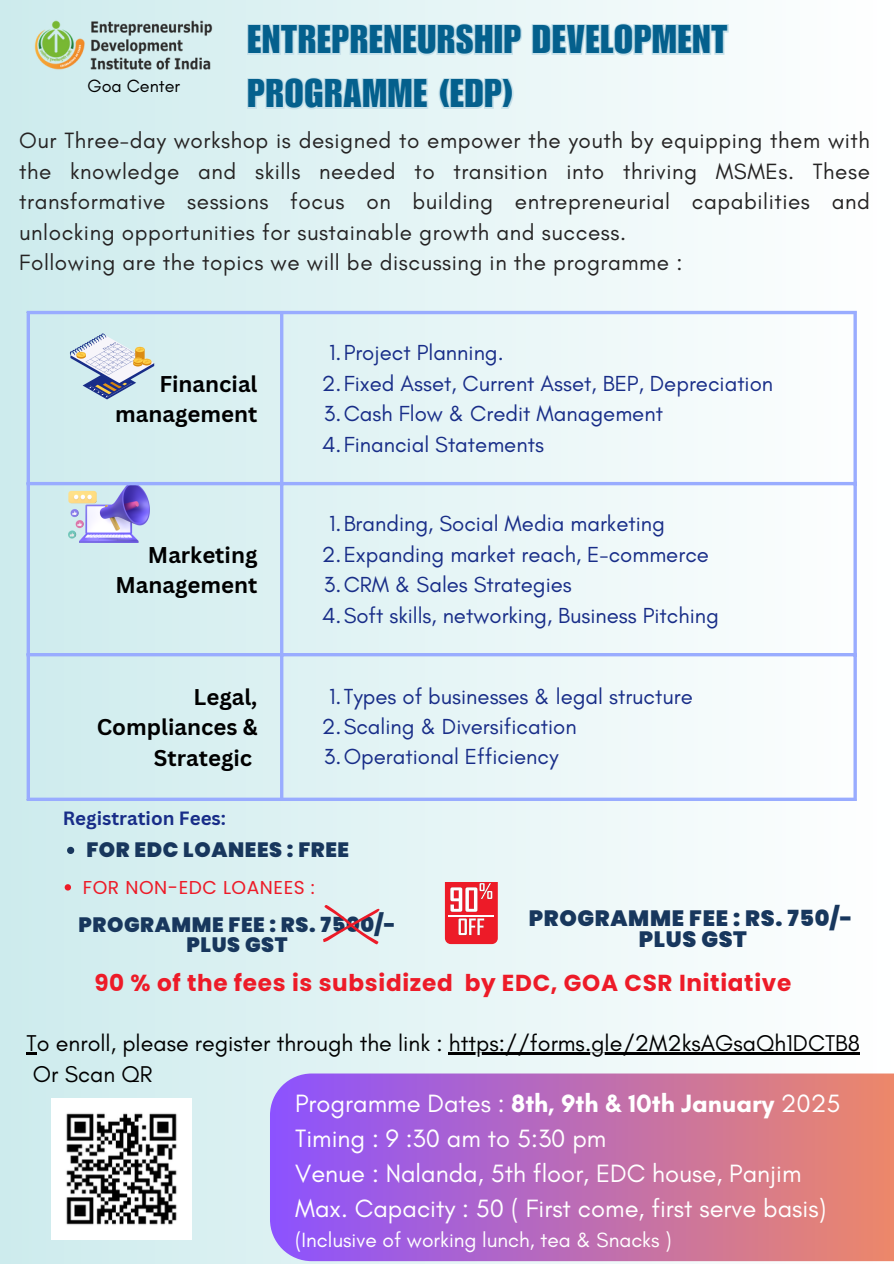
<style>
.page{position:relative;width:894px;height:1264px;background:#fff}
.page>*{position:absolute;margin:0;border:0;box-sizing:border-box;transform-origin:0 0}
.t1{font:39px/54px "Impact LT Std";letter-spacing:.025em;color:#04608d}
.t2{font:25.5px/34.8px "Glacial Indifference";color:#fff}
.t3{font:23.25px "Glacial Indifference";color:#000}
.t4{font:700 23.1px "Poppins";letter-spacing:.03em;color:#ed1b28}
.t5{font:22.5px/30.3px "Glacial Indifference";letter-spacing:.025em;color:#252323}
.t6{font:22.2px "Glacial Indifference";color:#182d88}
.t7{font:700 22.2px/30.3px "Canva Sans";color:#000;text-align:right}
.t8{font:900 22.2px/21.3px "Poppins";letter-spacing:.03em;color:#18375d;text-align:center}
.t9{font:21px "Glacial Indifference";color:#fff}
.t10{font:900 20.7px/20.5px "Poppins";letter-spacing:.03em;color:#18375d;text-align:center}
.t11{font:700 18.75px "Canva Sans";color:#182d88}
.t12{font:18.6px "Poppins";letter-spacing:.03em;color:#ed1b28}
.t13{font:18px "Glacial Indifference";color:#000}
.s1{font-weight:700}
</style>
<div class="page">
<div style="left:0;top:0;width:893px;height:1263px;background:linear-gradient(to right,#cdebed,#feffff)"></div>
<img style="left:27px;top:17px;width:191px;height:54px">
<svg style="left:270px;top:1073px;width:623px;height:188px;background:#bc6db4"></svg>
<svg style="left:445px;top:882px;width:52px;height:62px;background:#ed505a"></svg>
<hr style="left:448px;top:915px;width:46px;height:1px;background:#fff">
<svg style="left:323px;top:904px;width:56px;height:40px;background:#e2d1d4"></svg>
<svg style="left:70px;top:333px;width:84px;height:66px"></svg>
<img style="left:68px;top:485px;width:81px;height:57px">
<hr style="left:27px;top:314px;width:3px;height:483px;background:#99acff">
<hr style="left:280px;top:314px;width:3px;height:483px;background:#99acff">
<hr style="left:853px;top:314px;width:3px;height:483px;background:#99acff">
<hr style="left:27px;top:311px;width:829px;height:3px;background:#99acff">
<hr style="left:27px;top:482px;width:829px;height:3px;background:#99acff">
<hr style="left:27px;top:653px;width:829px;height:3px;background:#99acff">
<svg style="left:27px;top:797px;width:829px;height:4px;background:#a4b7fd"></svg>
<img style="left:51px;top:1098px;width:141px;height:141px">
<svg style="left:245px;top:21px;width:485px;height:36px;background:#d7ebf0"></svg>
<svg style="left:245px;top:75px;width:270px;height:37px;background:#d4eaef"></svg>
<svg style="left:67px;top:846px;width:7px;height:8px"></svg>
<svg style="left:65px;top:884px;width:6px;height:6px"></svg>
<svg style="left:27px;top:1052px;width:10px;height:3px"></svg>
<hr style="left:449px;top:1052px;width:410px;height:3px;background:#000">
<p class="t1" style="left:247px;top:18px;width:481px">ENTREPRENEURSHIP DEVELOPMENT<br>PROGRAMME (EDP)</p>
<p class="t5" style="left:19px;top:125px;width:851px">Our Three-day workshop is designed to empower the youth by equipping them with the knowledge and skills needed to transition into thriving MSMEs. These transformative sessions focus on building entrepreneurial capabilities and unlocking opportunities for sustainable growth and success.<br>Following are the topics we will be discussing in the programme :</p>
<p class="t13" style="left:87px;top:75px;width:94px">Goa Center</p>
<p class="t7" style="left:115px;top:368px;width:144px">Financial management</p>
<p class="t7" style="left:115px;top:539px;width:143px">Marketing<br>Management</p>
<h1 class="t6" style="left:329px;top:339px;width:176px">1.Project Planning.</h1>
<h5 class="t6" style="left:322px;top:369px;width:453px">2.Fixed Asset, Current Asset, BEP, Depreciation</h5>
<p class="t6" style="left:324px;top:400px;width:340px">3.Cash Flow &amp; Credit Management</p>
<p class="t6" style="left:322px;top:430px;width:223px">4.Financial Statements</p>
<p class="t6" style="left:329px;top:510px;width:337px">1.Branding, Social Media marketing</p>
<p class="t6" style="left:322px;top:540px;width:388px">2.Expanding market reach, E-commerce</p>
<p class="t6" style="left:324px;top:571px;width:249px">3.CRM &amp; Sales Strategies</p>
<p class="t6" style="left:322px;top:601px;width:398px">4.Soft skills, networking, Business Pitching</p>
<p class="t7" style="left:97px;top:681px;width:162px">Legal,<br>Compliances &amp;<br>Strategic</p>
<p class="t6" style="left:329px;top:682px;width:365px">1.Types of businesses &amp; legal structure</p>
<p class="t6" style="left:322px;top:713px;width:256px">2.Scaling &amp; Diversification</p>
<p class="t6" style="left:324px;top:743px;width:236px">3.Operational Efficiency</p>
<p class="t11" style="left:63px;top:805px;width:165px">Registration Fees:</p>
<p class="t10" style="left:86px;top:839px;width:264px">FOR EDC LOANEES : FREE</p>
<p class="t12" style="left:83px;top:874px;width:233px">FOR NON-EDC LOANEES :</p>
<p class="t10" style="left:78px;top:914px;width:319px">PROGRAMME FEE : RS. 7500/-<br>PLUS GST</p>
<h4 class="t8" style="left:528px;top:907px;width:325px">PROGRAMME FEE : RS. 750/-<br>PLUS GST</h4>
<h6 class="t4" style="left:94px;top:966px;width:698px">90 % of the fees is subsidized by EDC, GOA CSR Initiative</h6>
<p class="t3" style="left:27px;top:1028px;width:834px">To enroll, please register through the link : https://forms.gle/2M2ksAGsaQh1DCTB8</p>
<p class="t3" style="left:33px;top:1059px;width:121px">Or Scan QR</p>
<p class="t2" style="left:295px;top:1085px;width:546px">Programme Dates : <span class="s1">8th, 9th &amp; 10th January</span> 2025<br>Timing : 9 :30 am to 5:30 pm<br>Venue : Nalanda, 5th floor, EDC house, Panjim Max. Capacity : 50 ( First come, first serve basis)</p>
<p class="t9" style="left:295px;top:1227px;width:378px">(Inclusive of working lunch, tea &amp; Snacks )</p>
</div>
